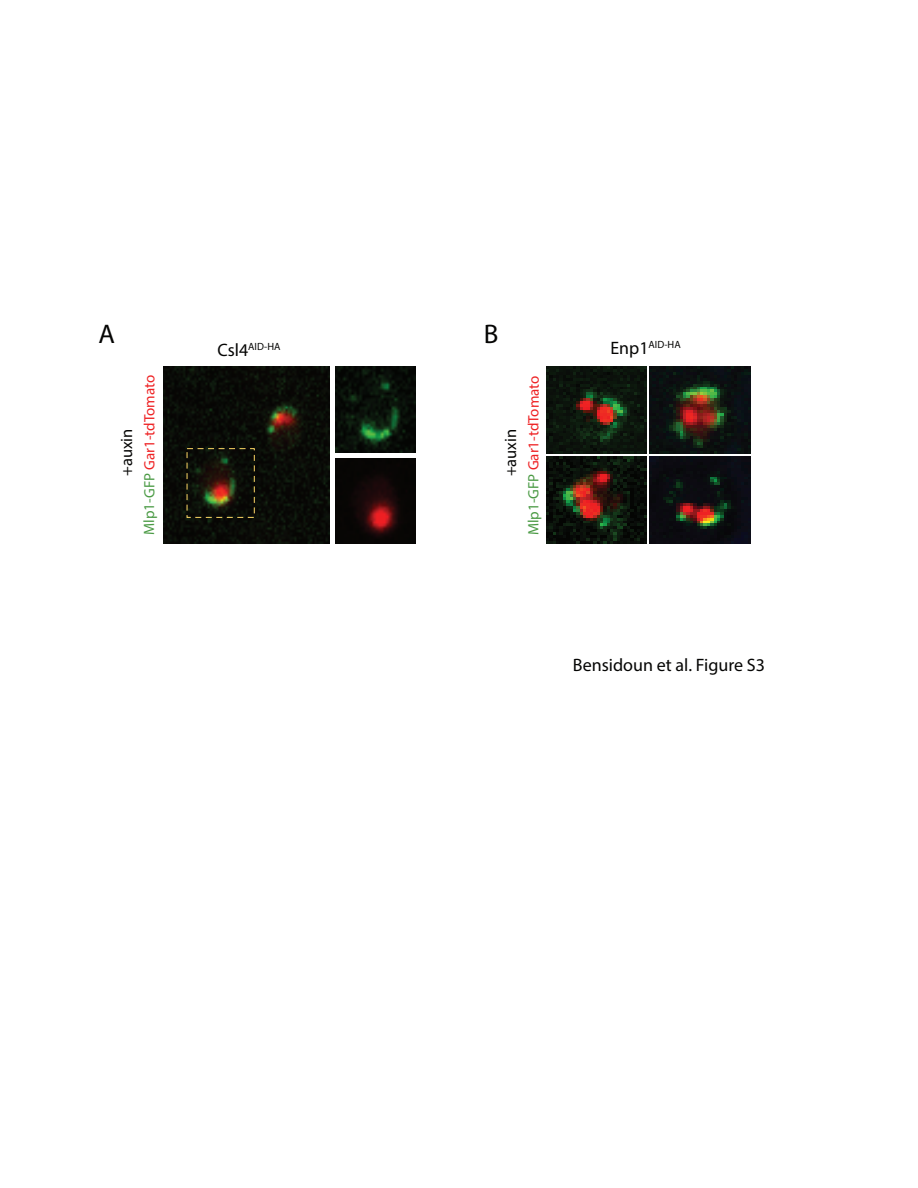
<style>
.page{position:relative;width:918px;height:1188px;background:#fff}
.page>*{position:absolute;margin:0;border:0;box-sizing:border-box;transform-origin:0 0}
.t1{font:27px "Myriad Pro";color:#050504}
.t2{font:18px "Myriad Pro";color:#050504}
.t3{font:16.5px "Myriad Pro";color:#050504}
.t4{font:15px "Myriad Pro";letter-spacing:-.005em;color:#ee2123}
.t5{font:10.5px "Myriad Pro";color:#050504}
.s1{font-size:18px}
.s2{color:#4a9a44}
</style>
<div class="page">
<img style="left:546px;top:456px;width:101px;height:87px">
<img style="left:650px;top:366px;width:101px;height:87px">
<img style="left:546px;top:366px;width:101px;height:87px">
<img style="left:650px;top:456px;width:101px;height:87px">
<img style="left:164px;top:367px;width:166px;height:177px">
<div style="left:187px;top:448px;width:68px;height:70px;border:1px dashed #fed966"></div>
<img style="left:335px;top:367px;width:80px;height:85px">
<img style="left:335px;top:459px;width:80px;height:85px">
<h1 class="t1" style="left:99px;top:318px;width:18px">A</h1>
<h1 class="t1" style="left:484px;top:318px;width:16px">B</h1>
<p class="t5" style="left:218px;top:340px;width:65px"><span class="s1">Csl4</span>AID-HA</p>
<p class="t3" style="left:116px;top:476px;width:49px;rotate:-90deg">+auxin</p>
<p class="t4" style="left:140px;top:535px;width:161px;rotate:-90deg"><span class="s2">Mlp1-GFP</span> Gar1-tdTomato</p>
<p class="t3" style="left:500px;top:476px;width:49px;rotate:-90deg">+auxin</p>
<p class="t4" style="left:524px;top:535px;width:161px;rotate:-90deg"><span class="s2">Mlp1-GFP</span> Gar1-tdTomato</p>
<p class="t5" style="left:611px;top:338px;width:72px"><span class="s1">Enp1</span>AID-HA</p>
<p class="t2" style="left:573px;top:654px;width:194px">Bensidoun et al. Figure S3</p>
</div>
